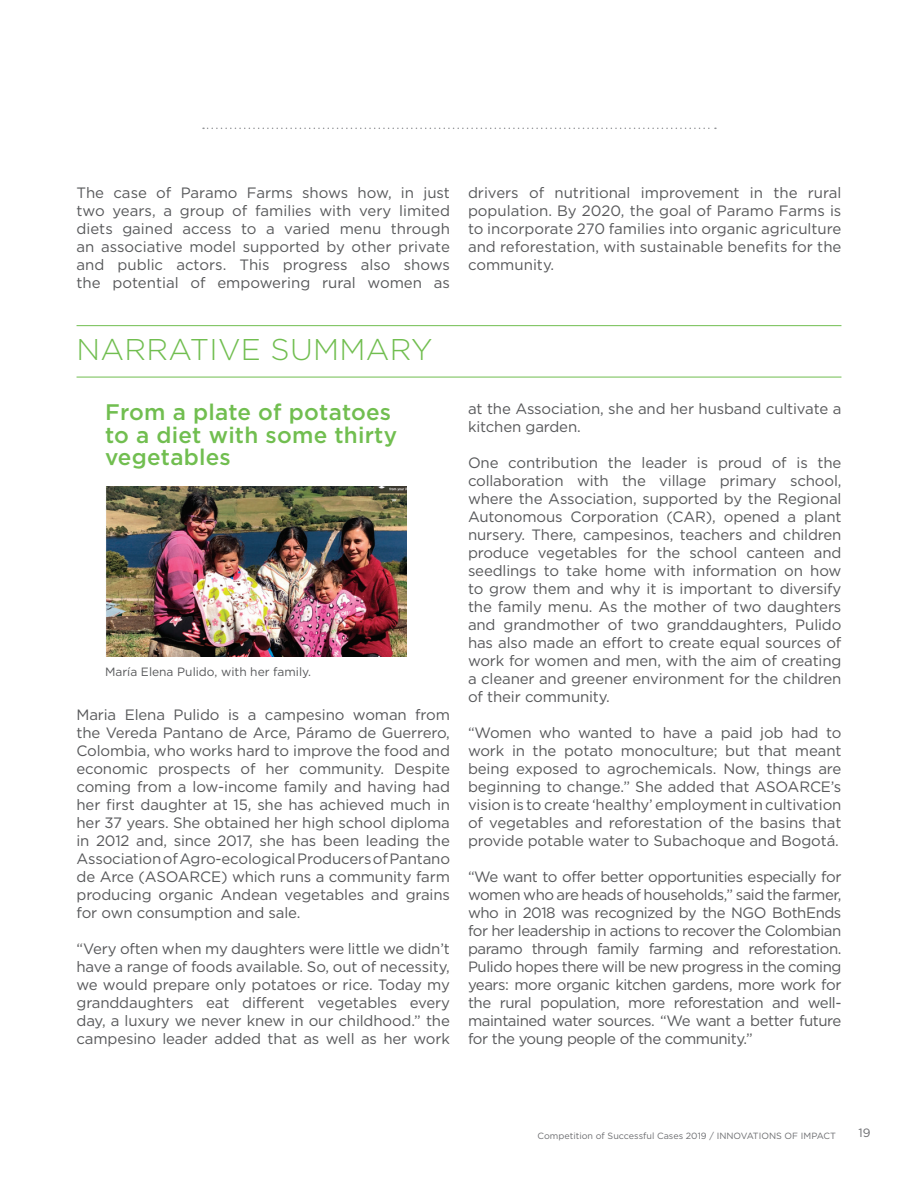
<style>
.page{position:relative;width:918px;height:1188px;background:#fff}
.page>*{position:absolute;margin:0;border:0;box-sizing:border-box;transform-origin:0 0}
.t1{font:300 30px "Gotham";letter-spacing:.01em;color:#71be50}
.t2{font:500 22.5px/22.5px "Gotham";letter-spacing:.01em;color:#71be50}
.t3{font:15px/18px "Gotham";letter-spacing:-.01em;color:#57585a;text-align:justify}
.t4{font:12px "Gotham";color:#57585a}
.t5{font:12px "Gotham";color:#6c6d70}
.t6{font:9px "Gotham";color:#6c6d70}
</style>
<div class="page">
<svg style="left:203px;top:128px;width:513px;height:1px"></svg>
<img style="left:106px;top:487px;width:300px;height:170px">
<hr style="left:77px;top:325px;width:764px;height:1px;background:#71be50">
<hr style="left:77px;top:377px;width:764px;height:1px;background:#71be50">
<p class="t3" style="left:77px;top:183px;width:375px">The case of Paramo Farms shows how, in just two years, a group of families with very limited diets gained access to a varied menu through an associative model supported by other private and public actors. This progress also shows the potential of empowering rural women as</p>
<p class="t3" style="left:468px;top:183px;width:375px">drivers of nutritional improvement in the rural population. By 2020, the goal of Paramo Farms is to incorporate 270 families into organic agriculture and reforestation, with sustainable benefits for the community.</p>
<h1 class="t1" style="left:77px;top:333px;width:358px">NARRATIVE SUMMARY</h1>
<h2 class="t2" style="left:105px;top:401px;width:294px">From a plate of potatoes to a diet with some thirty vegetables</h2>
<p class="t3" style="left:468px;top:399px;width:375px">at the Association, she and her husband cultivate a kitchen garden.</p>
<p class="t3" style="left:468px;top:453px;width:375px">One contribution the leader is proud of is the collaboration with the village primary school, where the Association, supported by the Regional Autonomous Corporation (CAR), opened a plant nursery. There, campesinos, teachers and children produce vegetables for the school canteen and seedlings to take home with information on how to grow them and why it is important to diversify the family menu. As the mother of two daughters and grandmother of two granddaughters, Pulido has also made an effort to create equal sources of work for women and men, with the aim of creating a cleaner and greener environment for the children of their community.</p>
<p class="t3" style="left:468px;top:723px;width:375px">“Women who wanted to have a paid job had to work in the potato monoculture; but that meant being exposed to agrochemicals. Now, things are beginning to change.” She added that ASOARCE’s vision is to create ‘healthy’ employment in cultivation of vegetables and reforestation of the basins that provide potable water to Subachoque and Bogotá.</p>
<p class="t3" style="left:468px;top:867px;width:375px">“We want to offer better opportunities especially for women who are heads of households,” said the farmer, who in 2018 was recognized by the NGO BothEnds for her leadership in actions to recover the Colombian paramo through family farming and reforestation.<br>Pulido hopes there will be new progress in the coming years: more organic kitchen gardens, more work for the rural population, more reforestation and well&shy;maintained water sources. “We want a better future for the young people of the community.”</p>
<p class="t4" style="left:105px;top:665px;width:208px">María Elena Pulido, with her family.</p>
<p class="t3" style="left:77px;top:705px;width:375px">Maria Elena Pulido is a campesino woman from the Vereda Pantano de Arce, Páramo de Guerrero, Colombia, who works hard to improve the food and economic prospects of her community. Despite coming from a low-income family and having had her first daughter at 15, she has achieved much in her 37 years. She obtained her high school diploma in 2012 and, since 2017, she has been leading the Association of Agro-ecological Producers of Pantano de Arce (ASOARCE) which runs a community farm producing organic Andean vegetables and grains for own consumption and sale.</p>
<p class="t3" style="left:77px;top:939px;width:375px">“Very often when my daughters were little we didn’t have a range of foods available. So, out of necessity, we would prepare only potatoes or rice. Today my granddaughters eat different vegetables every day, a luxury we never knew in our childhood.” the campesino leader added that as well as her work</p>
<p class="t6" style="left:538px;top:1130px;width:300px">Competition of Successful Cases 2019 / INNOVATIONS OF IMPACT</p>
<p class="t5" style="left:858px;top:1126px;width:14px">19</p>
</div>
